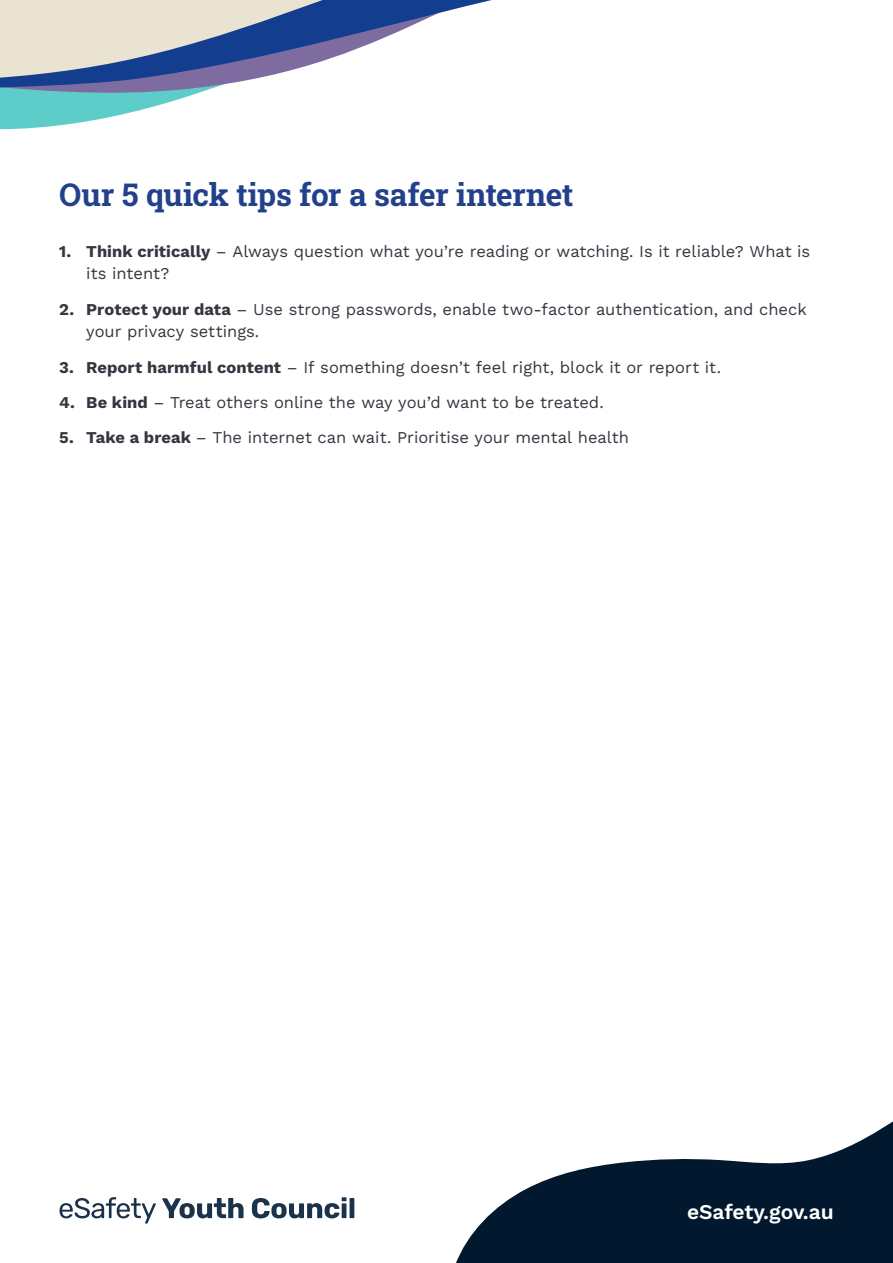
<style>
.page{position:relative;width:893px;height:1263px;background:#fff}
.page>*{position:absolute;margin:0;border:0;box-sizing:border-box;transform-origin:0 0}
.t1{font:31.5px "Roboto Slab";letter-spacing:-.015em;color:#23418b}
.t2{font:600 21px "Work Sans";letter-spacing:-.01em;color:#fff}
.t3{font:16.5px/22.5px "Work Sans";color:#343741}
.s1{font-weight:700}
</style>
<div class="page">
<svg style="left:0;top:107px;width:152px;height:23px;fill:#5ecdc9"></svg>
<svg style="left:0;top:94px;width:195px;height:13px;fill:#5ecdc9"></svg>
<svg style="left:0;top:84px;width:225px;height:10px;fill:#7e6ca1"></svg>
<svg style="left:0;top:0;width:492px;height:84px"></svg>
<svg style="left:456px;top:1121px;width:437px;height:142px;fill:#02182e"></svg>
<svg style="left:60px;top:1197px;width:96px;height:26px"></svg>
<svg style="left:162px;top:1198px;width:82px;height:20px"></svg>
<svg style="left:252px;top:1197px;width:102px;height:21px"></svg>
<h1 class="t1" style="left:59px;top:173px;width:516px">Our 5 quick tips for a safer internet</h1>
<p class="t3" style="left:86px;top:239px;width:725px;text-indent:-27px"><span class="s1">1. Think critically</span> – Always question what you’re reading or watching. Is it reliable? What is its intent?</p>
<p class="t3" style="left:86px;top:297px;width:722px;text-indent:-27px"><span class="s1">2. Protect your data</span> – Use strong passwords, enable two-factor authentication, and check your privacy settings.</p>
<p class="t3" style="left:59px;top:355px;width:663px"><span class="s1">3. Report harmful content</span> – If something doesn’t feel right, block it or report it.</p>
<p class="t3" style="left:59px;top:390px;width:546px"><span class="s1">4. Be kind</span> – Treat others online the way you’d want to be treated.</p>
<p class="t3" style="left:59px;top:425px;width:571px"><span class="s1">5. Take a break</span> – The internet can wait. Prioritise your mental health</p>
<p class="t2" style="left:687px;top:1196px;width:148px">eSafety.gov.au</p>
</div>
